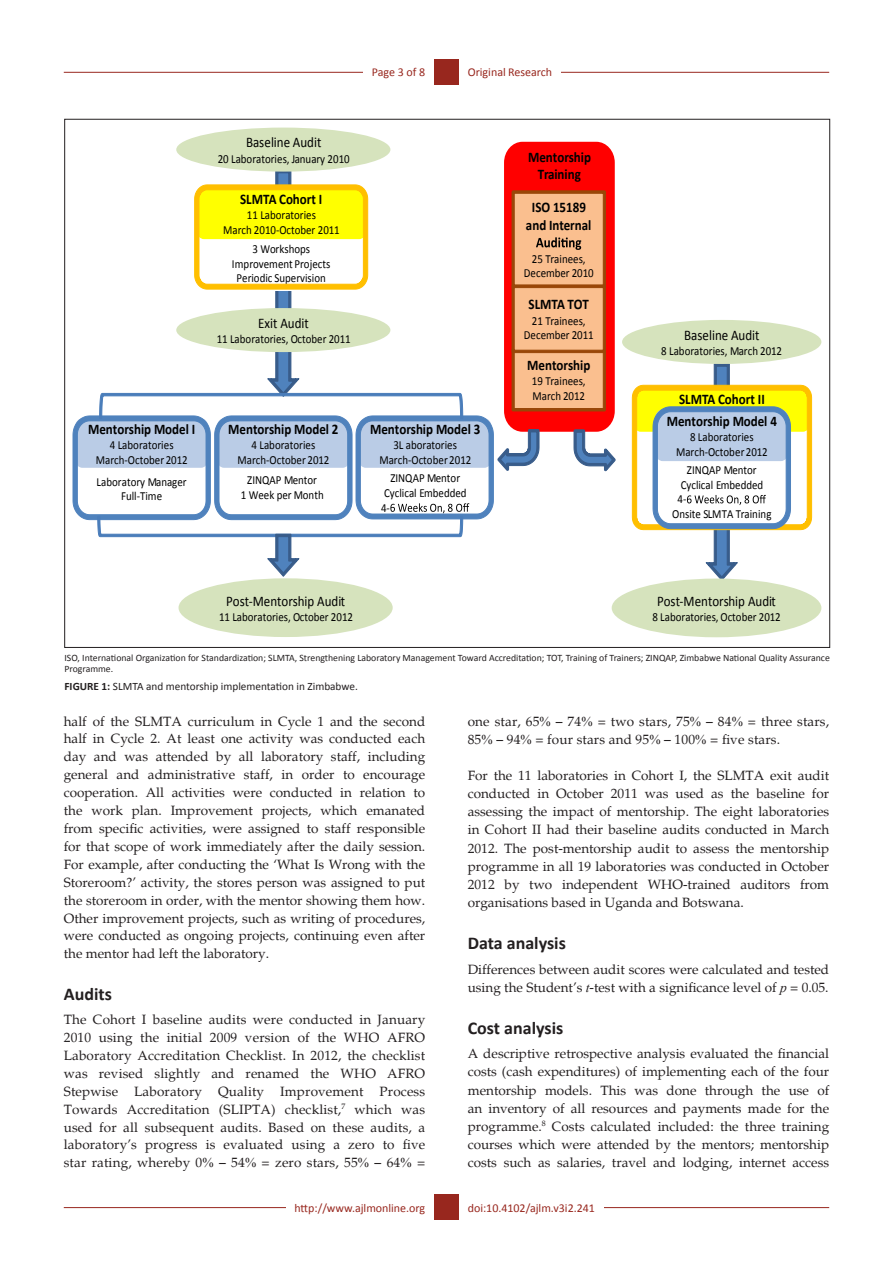
<style>
.page{position:relative;width:893px;height:1263px;background:#fff}
.page>*{position:absolute;margin:0;border:0;box-sizing:border-box;transform-origin:0 0}
.Heading_2{font:700 18px "Calibri";color:#231f20}
.t1{font:700 14.7px/17.5px "Calibri";color:#000;text-align:center;scale:.88 1}
.t2{font:14.7px "Calibri";color:#000;scale:.88 1}
.Normal_TX_Normal{font:13.5px/17.9px "Palatino";color:#231f20;text-align:justify}
.t3{font:12.3px/14.7px "Calibri";color:#000;text-align:center;scale:.88 1}
.t4{font:12px "Calibri";color:#98271e}
.Normal_TX_Normal-2{font:11.25px "Calibri";color:#231f20}
.Normal_TX_Normal-3{font:9.75px/10.5px "Calibri";color:#231f20}
.s1{font-weight:700}
.s2{font-family:"Times New Roman"}
.s3{font-family:"Times New Roman";font-style:italic}
</style>
<div class="page">
<hr style="left:64px;top:72px;width:765px;height:1px;background:#98271e">
<hr style="left:64px;top:1207px;width:765px;height:1px;background:#98271e">
<div style="left:434px;top:1194px;width:25px;height:26px;background:#98271e"></div>
<div style="left:434px;top:59px;width:25px;height:26px;background:#98271e"></div>
<div style="left:459px;top:59px;width:102px;height:26px;background:#fff"></div>
<div style="left:459px;top:1194px;width:144px;height:26px;background:#fff"></div>
<div style="left:286px;top:1194px;width:148px;height:27px;background:#fff"></div>
<div style="left:363px;top:59px;width:71px;height:26px;background:#fff"></div>
<div style="left:176px;top:128px;width:214px;height:44px;background:#d6e3bd;border-radius:50%"></div>
<div style="left:622px;top:320px;width:199px;height:44px;background:#d6e3bd;border-radius:50%"></div>
<div style="left:612px;top:578px;width:209px;height:59px;background:#d6e3bd;border-radius:50%"></div>
<div style="left:179px;top:578px;width:214px;height:59px;background:#d6e3bd;border-radius:50%"></div>
<svg style="left:632px;top:364px;width:180px;height:216px"></svg>
<svg style="left:73px;top:142px;width:542px;height:434px"></svg>
<p class="t4" style="left:372px;top:65px;width:55px">Page 3 of 8</p>
<p class="t4" style="left:468px;top:65px;width:86px">Original Research</p>
<p class="t2" style="left:246px;top:133px;width:87px">Baseline Audit</p>
<p class="t3" style="left:218px;top:151px;width:151px">20 Laboratories, January 2010</p>
<p class="t1" style="left:240px;top:190px;width:95px">SLMTA Cohort I</p>
<p class="t3" style="left:223px;top:208px;width:134px">11 Laboratories<br>March 2010-October 2011</p>
<p class="t3" style="left:232px;top:242px;width:113px">3 Workshops<br>Improvement Projects<br>Periodic Supervision</p>
<p class="t2" style="left:258px;top:314px;width:59px">Exit Audit</p>
<p class="t3" style="left:217px;top:332px;width:154px">11 Laboratories, October 2011</p>
<p class="t1" style="left:88px;top:420px;width:123px">Mentorship Model I</p>
<p class="t3" style="left:96px;top:438px;width:106px">4 Laboratories<br>March-October 2012</p>
<p class="t1" style="left:228px;top:420px;width:127px">Mentorship Model 2</p>
<p class="t3" style="left:238px;top:438px;width:106px">4 Laboratories<br>March-October 2012</p>
<p class="t1" style="left:370px;top:420px;width:127px">Mentorship Model 3</p>
<p class="t3" style="left:379px;top:438px;width:106px">3L aboratories<br>March-October 2012</p>
<p class="t1" style="left:528px;top:148px;width:73px">Mentorship<br>Training</p>
<p class="t1" style="left:526px;top:198px;width:76px">ISO 15189 and Internal</p>
<p class="t3" style="left:524px;top:251px;width:81px">25 Trainees,<br>December 2010</p>
<p class="t1" style="left:529px;top:296px;width:70px">SLMTA TOT</p>
<p class="t3" style="left:524px;top:313px;width:81px">21 Trainees,<br>December 2011</p>
<p class="t1" style="left:527px;top:356px;width:73px">Mentorship</p>
<p class="t3" style="left:532px;top:374px;width:63px;text-align:left">19 Trainees,<br>March 2012</p>
<p class="t3" style="left:97px;top:474px;width:104px">Laboratory Manager<br>Full-Time</p>
<p class="t3" style="left:381px;top:471px;width:99px;text-align:left;text-indent:9px">ZINQAP Mentor<br>Cyclical Embedded<br>4-</p>
<p class="t3" style="left:241px;top:473px;width:96px">ZINQAP Mentor<br>1 Week per Month</p>
<p class="t2" style="left:226px;top:591px;width:137px">Post-Mentorship Audit</p>
<p class="t3" style="left:219px;top:610px;width:154px">11 Laboratories, October 2012</p>
<p class="t2" style="left:684px;top:325px;width:87px">Baseline Audit</p>
<p class="t3" style="left:661px;top:344px;width:139px">8 Laboratories, March 2012</p>
<p class="t1" style="left:679px;top:390px;width:99px">SLMTA Cohort II</p>
<p class="t1" style="left:667px;top:412px;width:127px">Mentorship Model 4</p>
<p class="t3" style="left:676px;top:430px;width:106px">8 Laboratories<br>March-October 2012</p>
<p class="t3" style="left:687px;top:463px;width:81px">ZINQAP Mentor</p>
<p class="t3" style="left:681px;top:477px;width:95px">Cyclical Embedded</p>
<p class="t3" style="left:678px;top:492px;width:12px">4-</p>
<p class="t3" style="left:672px;top:507px;width:114px">Onsite SLMTA Training</p>
<p class="t2" style="left:657px;top:591px;width:137px">Post-Mentorship Audit</p>
<p class="t3" style="left:652px;top:610px;width:147px">8 Laboratories, October 2012</p>
<p class="Normal_TX_Normal-3" style="left:64px;top:653px;width:767px">ISO, International Organization for Standardization; SLMTA, Strengthening Laboratory Management Toward Accreditation; TOT, Training of Trainers; ZINQAP, Zimbabwe National Quality Assurance<br>Programme.</p>
<p class="Normal_TX_Normal-2" style="left:64px;top:679px;width:295px"><span class="s1">FIGURE 1:</span> SLMTA and mentorship implementation in Zimbabwe.</p>
<p class="Normal_TX_Normal" style="left:64px;top:712px;width:363px">half of the SLMTA curriculum in Cycle 1 and the second half in Cycle 2. At least one activity was conducted each day and was attended by all laboratory staff, including general and administrative staff, in order to encourage cooperation. All activities were conducted in relation to the work plan. Improvement projects, which emanated from specific activities, were assigned to staff responsible for that scope of work immediately after the daily session.<br>For example, after conducting the ‘What Is Wrong with the Storeroom?’ activity, the stores person was assigned to put the storeroom in order, with the mentor showing them how.<br>Other improvement projects, such as writing of procedures, were conducted as ongoing projects, continuing even after the mentor had left the laboratory.</p>
<p class="Heading_2" style="left:64px;top:983px;width:50px">Audits</p>
<p class="Normal_TX_Normal" style="left:64px;top:1011px;width:363px">The Cohort I baseline audits were conducted in January 2010 using the initial 2009 version of the WHO AFRO Laboratory Accreditation Checklist. In 2012, the checklist was revised slightly and renamed the WHO AFRO Stepwise Laboratory Quality Improvement Process Towards Accreditation (SLIPTA) checklist,<sup>7</sup> which was used for all subsequent audits. Based on these audits, a laboratory’s progress is evaluated using a zero to five star rating, whereby 0<span class="s2">%</span> – 54<span class="s2">%</span> = zero stars, 55<span class="s2">%</span> – 64<span class="s2">%</span> =</p>
<p class="Normal_TX_Normal" style="left:468px;top:712px;width:363px">one star, 65<span class="s2">%</span> – 74<span class="s2">%</span> = two stars, 75<span class="s2">%</span> – 84<span class="s2">%</span> = three stars,<br>85<span class="s2">%</span> – 94<span class="s2">%</span> = four stars and 95<span class="s2">%</span> – 100<span class="s2">%</span> = five stars.</p>
<p class="Normal_TX_Normal" style="left:468px;top:766px;width:363px">For the 11 laboratories in Cohort I, the SLMTA exit audit conducted in October 2011 was used as the baseline for assessing the impact of mentorship. The eight laboratories in Cohort II had their baseline audits conducted in March 2012. The post-mentorship audit to assess the mentorship programme in all 19 laboratories was conducted in October 2012 by two independent WHO-trained auditors from organisations based in Uganda and Botswana.</p>
<p class="Heading_2" style="left:468px;top:932px;width:100px">Data analysis</p>
<p class="Normal_TX_Normal" style="left:468px;top:960px;width:363px">Differences between audit scores were calculated and tested using the Student’s <span class="s3">t</span>-test with a significance level of <span class="s3">p</span> = 0.05.</p>
<p class="Heading_2" style="left:468px;top:1017px;width:97px">Cost analysis</p>
<p class="Normal_TX_Normal" style="left:468px;top:1045px;width:363px">A descriptive retrospective analysis evaluated the financial costs (cash expenditures) of implementing each of the four mentorship models. This was done through the use of an inventory of all resources and payments made for the programme.<sup>8</sup> Costs calculated included: the three training courses which were attended by the mentors; mentorship costs such as salaries, travel and lodging, internet access</p>
<p class="t4" style="left:294px;top:1201px;width:132px">http://www.ajlmonline.org</p>
<p class="t4" style="left:468px;top:1200px;width:129px">doi:10.4102/ajlm.v3i2.241</p>
</div>
